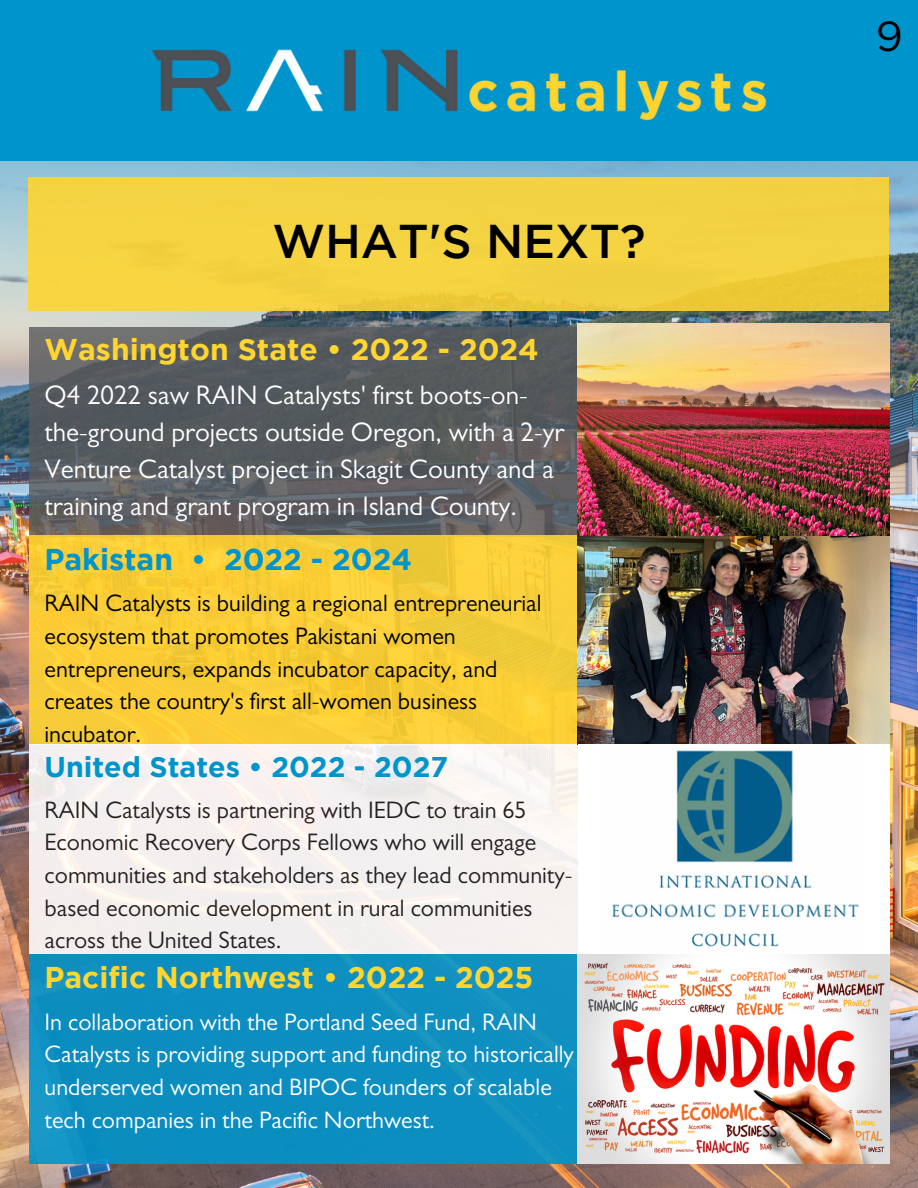
<style>
.page{position:relative;width:918px;height:1188px;background:#fff}
.page>*{position:absolute;margin:0;border:0;box-sizing:border-box;transform-origin:0 0}
.t1{font:500 47.25px "Gotham";color:#000}
.t2{font:42px "Gotham";color:#000}
.t3{font:700 30px "Gotham";color:#ffd530}
.t4{font:700 30px "Gotham";color:#0094cc}
.t5{font:700 28.5px "Gotham";color:#0094cc}
.t6{font:27px/37.2px "Gill Sans";color:#fff}
.t7{font:24px/32.7px "Gill Sans";color:#242021}
.t8{font:24px/32.7px "Gill Sans";color:#000}
.t9{font:24px/32.7px "Gill Sans";color:#fff}
</style>
<div class="page">
<img style="left:0;top:161px;width:918px;height:1027px">
<div style="left:0;top:0;width:918px;height:161px;background:#0094cc"></div>
<img style="left:152px;top:49px;width:615px;height:72px">
<div style="left:29px;top:177px;width:860px;height:134px;background:linear-gradient(to right,#f7d442,#f0cf3e)"></div>
<svg style="left:29px;top:327px;width:549px;height:208px;background:#595d60"></svg>
<div style="left:29px;top:535px;width:860px;height:209px;background:linear-gradient(to bottom,#f7cd38,#f9cd36)"></div>
<div style="left:29px;top:954px;width:860px;height:209px;background:#0c8ec0"></div>
<div style="left:29px;top:744px;width:860px;height:210px;background:#f4f0ef"></div>
<img style="left:578px;top:324px;width:311px;height:420px">
<div style="left:578px;top:744px;width:311px;height:210px;background:#fff"></div>
<img style="left:612px;top:750px;width:247px;height:197px">
<img style="left:578px;top:954px;width:311px;height:209px">
<p class="t1" style="left:272px;top:223px;width:375px">WHAT'S NEXT?</p>
<p class="t3" style="left:45px;top:338px;width:496px">Washington State • 2022 - 2024</p>
<p class="t6" style="left:45px;top:381px;width:521px">Q4 2022 saw RAIN Catalysts' first boots-on&shy;the-ground projects outside Oregon, with a 2-yr Venture Catalyst project in Skagit County and a training and grant program in Island County.</p>
<p class="t4" style="left:45px;top:548px;width:369px">Pakistan • 2022 - 2024</p>
<p class="t8" style="left:45px;top:591px;width:498px">RAIN Catalysts is building a regional entrepreneurial ecosystem that promotes Pakistani women entrepreneurs, expands incubator capacity, and creates the country's first all-women business incubator.</p>
<p class="t5" style="left:45px;top:756px;width:405px">United States • 2022 - 2027</p>
<p class="t7" style="left:45px;top:797px;width:530px">RAIN Catalysts is partnering with IEDC to train 65<br>Economic Recovery Corps Fellows who will engage communities and stakeholders as they lead community&shy;based economic development in rural communities across the United States.</p>
<p class="t3" style="left:45px;top:966px;width:490px">Pacific Northwest • 2022 - 2025</p>
<p class="t9" style="left:45px;top:1009px;width:531px">In collaboration with the Portland Seed Fund, RAIN Catalysts is providing support and funding to historically underserved women and BIPOC founders of scalable tech companies in the Pacific Northwest.</p>
<p class="t2" style="left:876px;top:10px;width:29px">9</p>
</div>
